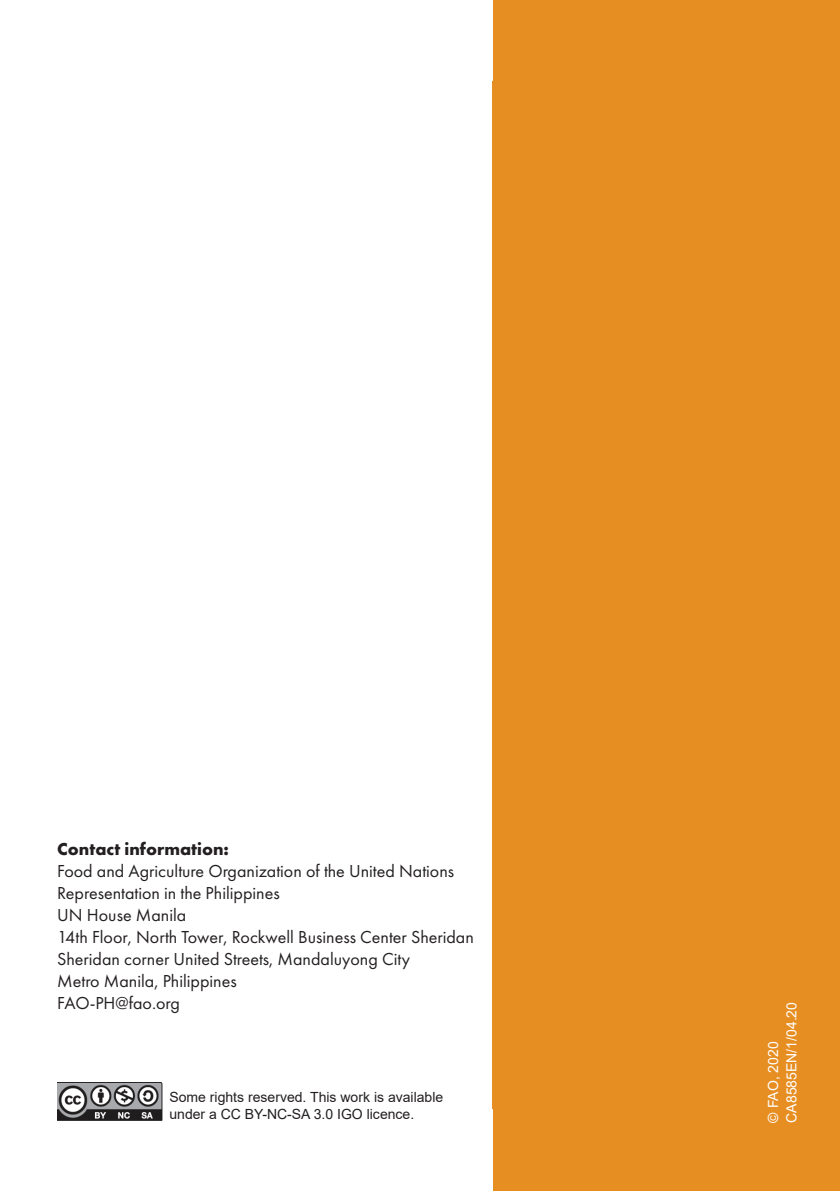
<style>
.page{position:relative;width:840px;height:1191px;background:#fff}
.page>*{position:absolute;margin:0;border:0;box-sizing:border-box;transform-origin:0 0}
.t1{font:18px/22px "Futura PT";color:#231f20}
.t2{font:700 18px "Futura PT";color:#231f20}
.t3{font:14px/16.8px "Arial";color:#231f20}
.t4{font:14px/18.2px "Arial";color:#fff}
</style>
<div class="page">
<div style="left:492px;top:0;width:347px;height:1191px;background:#e78e22"></div>
<img style="left:57px;top:1083px;width:106px;height:37px">
<p class="t2" style="left:57px;top:837px;width:173px">Contact information:</p>
<p class="t1" style="left:57px;top:860px;width:418px">Food and Agriculture Organization of the United Nations Representation in the Philippines<br>UN House Manila<br>14th Floor, North Tower, Rockwell Business Center Sheridan Sheridan corner United Streets, Mandaluyong City<br>Metro Manila, Philippines<br>FAO-PH@fao.org</p>
<p class="t3" style="left:169px;top:1089px;width:275px">Some rights reserved. This work is available under a CC BY-NC-SA 3.0 IGO licence.</p>
<p class="t4" style="left:763px;top:1122px;width:122px;rotate:-90deg">© FAO, 2020<br>CA8585EN/1/04.20</p>
</div>
